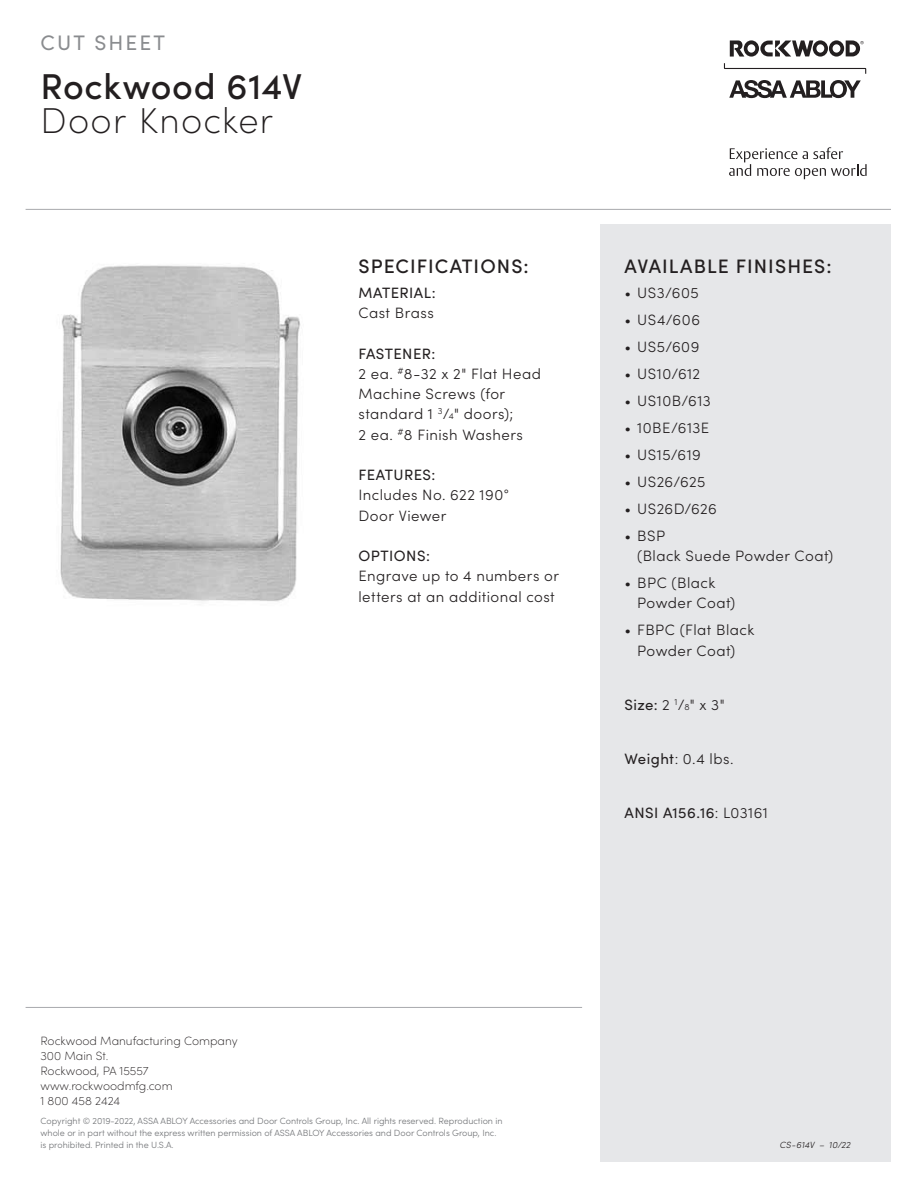
<style>
.page{position:relative;width:918px;height:1188px;background:#fff}
.page>*{position:absolute;margin:0;border:0;box-sizing:border-box;transform-origin:0 0}
.CS_Headline{font:500 36px/34.5px "Sofia Pro";letter-spacing:.015em;color:#231f20}
.t1{font:21px "Sofia Pro";letter-spacing:.1em;color:#8a8c8f}
.Headline{font:500 19.5px "Sofia Pro";letter-spacing:.055em;color:#231f20}
.Body_Copy{font:300 15px/20.2px "Sofia Pro";letter-spacing:.03em;color:#231f20}
.Body_Bullet{font:300 15px/20.2px "Sofia Pro";letter-spacing:.03em;color:#231f20}
.Subhead{font:15px "Sofia Pro";letter-spacing:.03em;color:#231f20}
.Body_Copy_2{font:300 15px "Sofia Pro";color:#231f20}
.Body_Copy_2-2{font:15px "Sofia Pro";letter-spacing:.035em;color:#231f20}
.t2{font:200 12px/15px "Sofia Pro";color:#231f20}
.t3{font:300 9px/12px "Sofia Pro";color:#727477}
.t4{font:italic 300 9px "Sofia Pro";letter-spacing:.015em;color:#231f20}
.s1{font-weight:200}
.s2{font-size:9px}
.s3{font-weight:400}
.s4{font-weight:300}
</style>
<div class="page">
<hr style="left:26px;top:1007px;width:556px;height:1px;background:#a8a9ad">
<hr style="left:26px;top:209px;width:865px;height:1px;background:#a8a9ad">
<div style="left:600px;top:225px;width:291px;height:937px;background:#e6e7e9"></div>
<svg style="left:724px;top:63px;width:142px;height:11px"></svg>
<svg style="left:729px;top:80px;width:132px;height:18px"></svg>
<svg style="left:730px;top:40px;width:134px;height:17px"></svg>
<svg style="left:729px;top:147px;width:138px;height:32px"></svg>
<img style="left:60px;top:265px;width:241px;height:337px">
<h2 class="t1" style="left:41px;top:28px;width:126px">CUT SHEET</h2>
<p class="CS_Headline" style="left:41px;top:67px;width:263px">Rockwood 614V<br><span class="s1">Door Knocker</span></p>
<p class="Headline" style="left:359px;top:252px;width:172px">SPECIFICATIONS:</p>
<p class="Subhead" style="left:358px;top:282px;width:79px">MATERIAL:</p>
<p class="Body_Copy" style="left:358px;top:302px;width:77px">Cast Brass</p>
<p class="Subhead" style="left:358px;top:342px;width:78px">FASTENER:</p>
<p class="Body_Copy" style="left:358px;top:363px;width:184px">2 ea. <sup>#</sup>8-32 x 2" Flat Head<br>Machine Screws (for standard 1 <sup>3</sup>/<span class="s2">4</span>" doors);<br>2 ea. <sup>#</sup>8 Finish Washers</p>
<p class="Subhead" style="left:358px;top:464px;width:78px">FEATURES:</p>
<p class="Body_Copy" style="left:358px;top:484px;width:152px">Includes No. 622 190°<br>Door Viewer</p>
<p class="Subhead" style="left:358px;top:545px;width:73px">OPTIONS:</p>
<p class="Body_Copy" style="left:358px;top:565px;width:202px">Engrave up to 4 numbers or letters at an additional cost</p>
<p class="Headline" style="left:625px;top:252px;width:208px">AVAILABLE FINISHES:</p>
<p class="Body_Bullet" style="left:625px;top:282px;width:76px">• US3/605</p>
<p class="Body_Bullet" style="left:625px;top:309px;width:77px">• US4/606</p>
<p class="Body_Bullet" style="left:625px;top:336px;width:76px">• US5/609</p>
<p class="Body_Bullet" style="left:625px;top:363px;width:77px">• US10/612</p>
<p class="Body_Bullet" style="left:625px;top:390px;width:88px">• US10B/613</p>
<p class="Body_Bullet" style="left:625px;top:417px;width:86px">• 10BE/613E</p>
<p class="Body_Bullet" style="left:625px;top:444px;width:78px">• US15/619</p>
<p class="Body_Bullet" style="left:625px;top:471px;width:82px">• US26/625</p>
<p class="Body_Bullet" style="left:625px;top:498px;width:94px">• US26D/626</p>
<p class="Body_Bullet" style="left:637px;top:525px;width:198px;text-indent:-13px">• BSP<br>(Black Suede Powder Coat)</p>
<p class="Body_Bullet" style="left:637px;top:572px;width:100px;text-indent:-13px">• BPC (Black<br>Powder Coat)</p>
<p class="Body_Bullet" style="left:625px;top:619px;width:131px;text-align:center">• FBPC (Flat Black<br>Powder Coat)</p>
<p class="Body_Copy_2" style="left:625px;top:693px;width:102px"><span class="s3">Size:</span> 2 <sup>1</sup>/<span class="s2">8</span>" x 3"</p>
<p class="Body_Copy_2" style="left:625px;top:747px;width:110px"><span class="s3">Weight</span>: 0.4 lbs.</p>
<p class="Body_Copy_2-2" style="left:625px;top:801px;width:145px">ANSI A156.16<span class="s4">: L03161</span></p>
<h3 class="t2" style="left:40px;top:1033px;width:199px">Rockwood Manufacturing Company<br>300 Main St.<br>Rockwood, PA 15557 www.rockwoodmfg.com<br>1 800 458 2424</h3>
<p class="t3" style="left:40px;top:1114px;width:464px">Copyright © 2019-2022, ASSA ABLOY Accessories and Door Controls Group, Inc. All rights reserved. Reproduction in whole or in part without the express written permission of ASSA ABLOY Accessories and Door Controls Group, Inc. is prohibited. Printed in the U.S.A.</p>
<p class="t4" style="left:780px;top:1138px;width:72px">CS-614V – 10/22</p>
</div>
